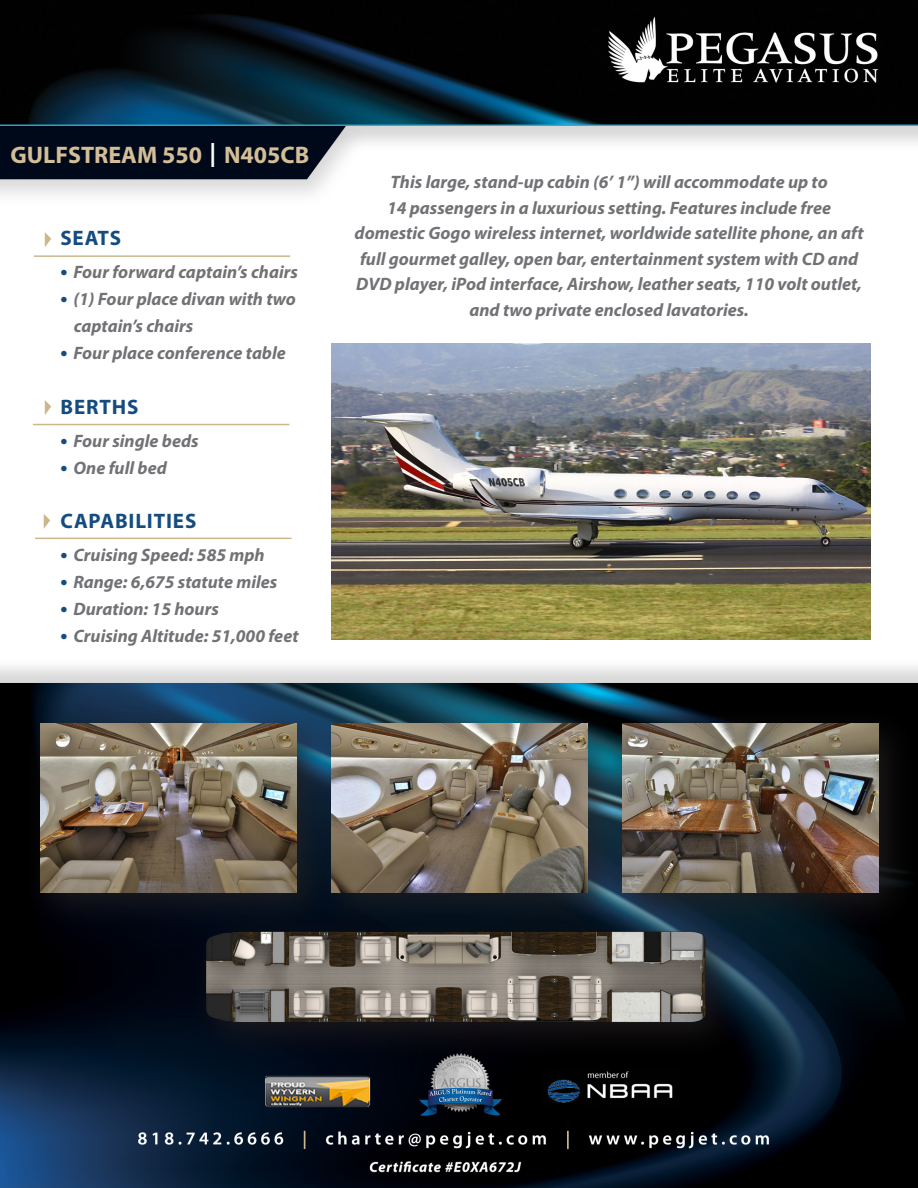
<style>
.page{position:relative;width:918px;height:1188px;background:#fff}
.page>*{position:absolute;margin:0;border:0;box-sizing:border-box;transform-origin:0 0}
.t1{font:700 24px "Myriad Pro";color:#d4be97}
.t2{font:700 21px "Myriad Pro";letter-spacing:.04em;color:#144c7f}
.t3{font:italic 700 18px/25.5px "Myriad Pro";color:#717275;text-align:center}
.s1{color:#fff}
.s2{font-style:normal;font-size:21px;color:#144c7f}
</style>
<div class="page">
<img style="left:0;top:0;width:918px;height:1188px">
<hr style="left:34px;top:255px;width:256px;height:2px;background:#ccb78c">
<hr style="left:35px;top:538px;width:257px;height:1px;background:#ccb78c">
<svg style="left:44px;top:514px;width:6px;height:15px"></svg>
<hr style="left:33px;top:424px;width:256px;height:1px;background:#ccb78c">
<svg style="left:45px;top:400px;width:6px;height:15px"></svg>
<svg style="left:45px;top:232px;width:6px;height:15px"></svg>
<div style="left:21px;top:704px;width:317px;height:229px;background:#231f20;opacity:.75"></div>
<img style="left:40px;top:724px;width:257px;height:168px">
<div style="left:312px;top:704px;width:317px;height:229px;background:#231f20;opacity:.75"></div>
<img style="left:331px;top:724px;width:257px;height:168px">
<div style="left:602px;top:704px;width:316px;height:229px;background:#231f20;opacity:.75"></div>
<img style="left:622px;top:724px;width:257px;height:168px">
<div style="left:187px;top:912px;width:559px;height:150px;background:#231f20;opacity:.75"></div>
<img style="left:203px;top:924px;width:509px;height:104px">
<img style="left:331px;top:344px;width:539px;height:296px">
<p class="t1" style="left:10px;top:139px;width:300px">GULFSTREAM 550 <span class="s1">|</span> N405CB</p>
<p class="t2" style="left:60px;top:224px;width:62px">SEATS</p>
<p class="t3" style="left:60px;top:259px;width:239px"><span class="s2">•</span> Four forward captain’s chairs</p>
<p class="t3" style="left:60px;top:286px;width:237px"><span class="s2">•</span> (1) Four place divan with two</p>
<p class="t3" style="left:74px;top:313px;width:121px">captain’s chairs</p>
<p class="t3" style="left:60px;top:340px;width:227px"><span class="s2">•</span> Four place conference table</p>
<p class="t2" style="left:60px;top:394px;width:79px">BERTHS</p>
<p class="t3" style="left:60px;top:428px;width:140px"><span class="s2">•</span> Four single beds</p>
<p class="t3" style="left:60px;top:455px;width:108px"><span class="s2">•</span> One full bed</p>
<p class="t2" style="left:60px;top:507px;width:137px">CAPABILITIES</p>
<p class="t3" style="left:60px;top:541px;width:206px"><span class="s2">•</span> Cruising Speed: 585 mph</p>
<p class="t3" style="left:60px;top:568px;width:218px"><span class="s2">•</span> Range: 6,675 statute miles</p>
<p class="t3" style="left:60px;top:595px;width:160px"><span class="s2">•</span> Duration: 15 hours</p>
<p class="t3" style="left:60px;top:622px;width:240px"><span class="s2">•</span> Cruising Altitude: 51,000 feet</p>
<p class="t3" style="left:390px;top:169px;width:439px">This large, stand-up cabin (6’ 1”) will accommodate up to</p>
<p class="t3" style="left:387px;top:194px;width:446px">14 passengers in a luxurious setting. Features include free</p>
<p class="t3" style="left:355px;top:220px;width:511px">domestic Gogo wireless internet, worldwide satellite phone, an aft full gourmet galley, open bar, entertainment system with CD and DVD player, iPod interface, Airshow, leather seats, 110 volt outlet, and two private enclosed lavatories.</p>
</div>
